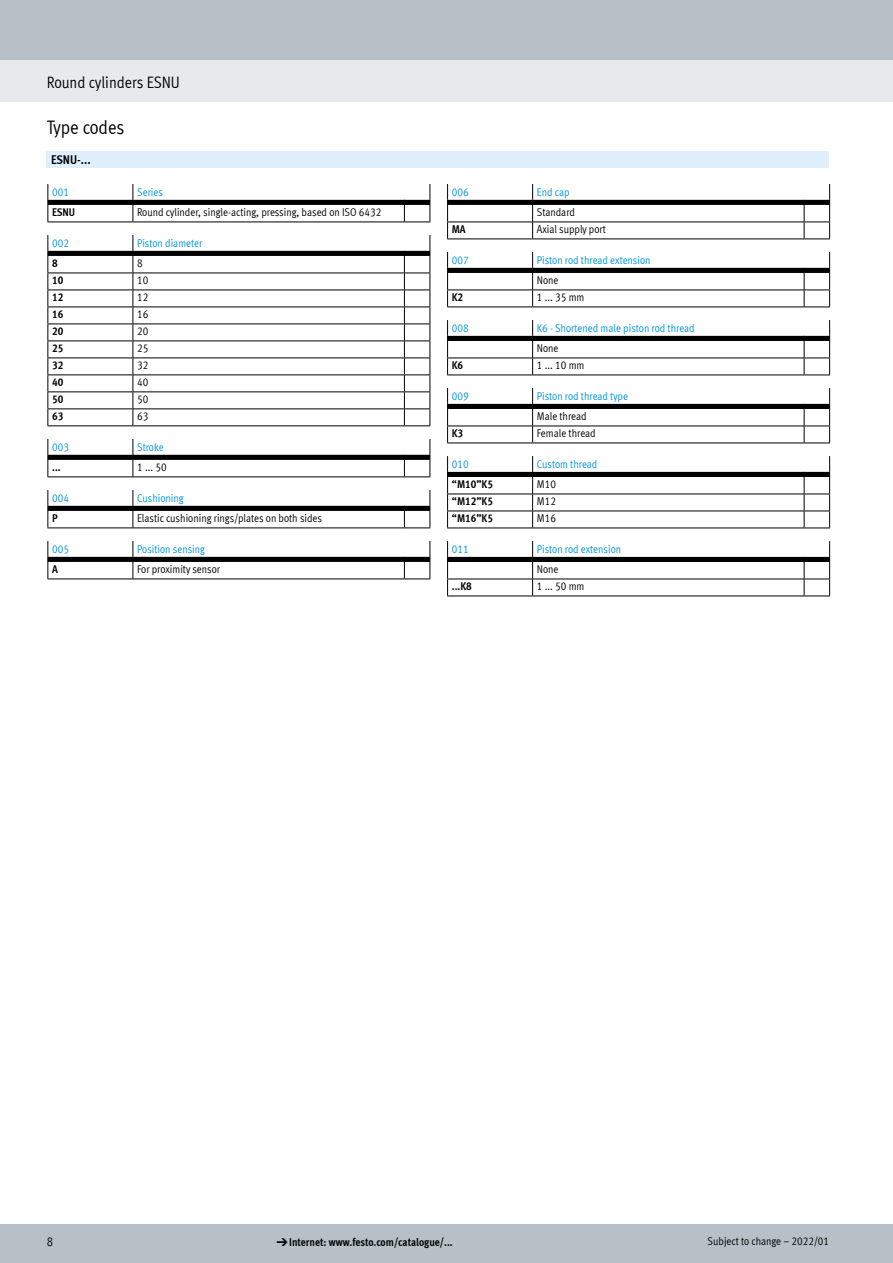
<style>
.page{position:relative;width:893px;height:1263px;background:#fff}
.page>*{position:absolute;margin:0;border:0;box-sizing:border-box;transform-origin:0 0}
.FES_title_section{font:19.5px "Meta Cond LF";color:#000}
.FES_title_family{font:16.5px "Meta Cond LF";color:#000}
.FES_head_1_text{font:700 12.75px "Meta Cond LF";color:#000}
.t1{font:12.75px "Meta Cond LF";color:#000}
.t2{font:11.25px/20.5px "Meta Cond LF";color:#000}
.t3{font:11.25px/20.5px "Meta Cond LF";color:#0095db}
.t4{font:700 11.25px "Meta Cond LF";color:#000}
.s1{color:#0095db}
.s2{color:#000}
.s3{font-family:"Meto Pict 182";font-weight:400}
</style>
<div class="page">
<div style="left:0;top:1225px;width:893px;height:38px;background:#b6c0c6"></div>
<div style="left:0;top:60px;width:893px;height:42px;background:#e7eaec"></div>
<div style="left:0;top:0;width:893px;height:60px;background:#b6c0c6"></div>
<div style="left:47px;top:151px;width:782px;height:17px;background:#dff0fc"></div>
<svg style="left:47px;top:184px;width:384px;height:39px"></svg>
<svg style="left:47px;top:235px;width:384px;height:191px"></svg>
<svg style="left:47px;top:439px;width:384px;height:38px"></svg>
<svg style="left:47px;top:490px;width:384px;height:38px"></svg>
<svg style="left:47px;top:541px;width:384px;height:38px"></svg>
<svg style="left:447px;top:184px;width:383px;height:56px"></svg>
<svg style="left:447px;top:252px;width:383px;height:56px"></svg>
<svg style="left:447px;top:320px;width:383px;height:56px"></svg>
<svg style="left:447px;top:388px;width:383px;height:56px"></svg>
<svg style="left:447px;top:456px;width:383px;height:73px"></svg>
<svg style="left:447px;top:541px;width:383px;height:56px"></svg>
<p class="FES_title_family" style="left:47px;top:72px;width:135px">Round cylinders ESNU</p>
<p class="FES_title_section" style="left:47px;top:116px;width:79px">Type codes</p>
<p class="FES_head_1_text" style="left:51px;top:151px;width:41px">ESNU-...</p>
<p class="t3" style="left:52px;top:181px;width:18px">001</p>
<p class="t3" style="left:137px;top:181px;width:27px">Series</p>
<p class="t4" style="left:52px;top:205px;width:25px">ESNU</p>
<p class="t2" style="left:137px;top:201px;width:246px">Round cylinder, single-acting, pressing, based on ISO 6432</p>
<p class="t3" style="left:52px;top:232px;width:18px">002</p>
<p class="t3" style="left:137px;top:232px;width:67px">Piston diameter</p>
<p class="t4" style="left:52px;top:256px;width:7px">8</p>
<p class="t2" style="left:137px;top:253px;width:7px">8</p>
<p class="t4" style="left:52px;top:273px;width:13px">10</p>
<p class="t2" style="left:137px;top:270px;width:13px">10</p>
<p class="t4" style="left:52px;top:290px;width:13px">12</p>
<p class="t2" style="left:137px;top:286px;width:13px">12</p>
<p class="t4" style="left:52px;top:307px;width:13px">16</p>
<p class="t2" style="left:137px;top:303px;width:13px">16</p>
<p class="t4" style="left:52px;top:324px;width:13px">20</p>
<p class="t2" style="left:137px;top:320px;width:13px">20</p>
<p class="t4" style="left:52px;top:341px;width:13px">25</p>
<p class="t2" style="left:137px;top:337px;width:13px">25</p>
<p class="t4" style="left:52px;top:358px;width:13px">32</p>
<p class="t2" style="left:137px;top:354px;width:13px">32</p>
<p class="t4" style="left:52px;top:375px;width:13px">40</p>
<p class="t2" style="left:137px;top:371px;width:13px">40</p>
<p class="t4" style="left:52px;top:392px;width:13px">50</p>
<p class="t2" style="left:137px;top:388px;width:13px">50</p>
<p class="t4" style="left:52px;top:409px;width:13px">63</p>
<p class="t2" style="left:137px;top:405px;width:13px">63</p>
<p class="t3" style="left:52px;top:436px;width:18px">003</p>
<p class="t3" style="left:137px;top:436px;width:28px">Stroke</p>
<p class="t4" style="left:52px;top:460px;width:10px">...</p>
<p class="t2" style="left:137px;top:456px;width:31px">1 ... 50</p>
<p class="t3" style="left:52px;top:487px;width:18px">004</p>
<p class="t3" style="left:137px;top:487px;width:48px">Cushioning</p>
<p class="t4" style="left:52px;top:511px;width:7px">P</p>
<p class="t2" style="left:137px;top:507px;width:186px">Elastic cushioning rings/plates on both sides</p>
<p class="t3" style="left:52px;top:538px;width:18px">005</p>
<p class="t3" style="left:137px;top:538px;width:69px">Position sensing</p>
<p class="t4" style="left:52px;top:562px;width:7px">A</p>
<p class="t2" style="left:137px;top:558px;width:85px">For proximity sensor</p>
<p class="t3" style="left:452px;top:181px;width:18px">006</p>
<p class="t2" style="left:537px;top:181px;width:40px"><span class="s1">End cap<br></span>Standard</p>
<p class="t4" style="left:452px;top:222px;width:15px">MA</p>
<p class="t2" style="left:537px;top:218px;width:71px">Axial supply port</p>
<p class="t3" style="left:452px;top:249px;width:18px">007</p>
<p class="t3" style="left:537px;top:249px;width:115px">Piston rod thread extension<br><span class="s2">None</span></p>
<p class="t4" style="left:452px;top:290px;width:13px">K2</p>
<p class="t2" style="left:537px;top:286px;width:49px">1 ... 35 mm</p>
<p class="t3" style="left:452px;top:317px;width:18px">008</p>
<p class="t3" style="left:537px;top:317px;width:159px">K6 - Shortened male piston rod thread<br><span class="s2">None</span></p>
<p class="t4" style="left:452px;top:358px;width:13px">K6</p>
<p class="t2" style="left:537px;top:354px;width:49px">1 ... 10 mm</p>
<p class="t3" style="left:452px;top:385px;width:18px">009</p>
<p class="t3" style="left:537px;top:385px;width:93px">Piston rod thread type<br><span class="s2">Male thread</span></p>
<p class="t4" style="left:452px;top:426px;width:13px">K3</p>
<p class="t2" style="left:537px;top:423px;width:60px">Female thread</p>
<p class="t3" style="left:452px;top:453px;width:18px">010</p>
<p class="t3" style="left:537px;top:453px;width:62px">Custom thread</p>
<p class="t4" style="left:452px;top:477px;width:43px">“M10”K5</p>
<p class="t2" style="left:537px;top:474px;width:21px">M10</p>
<p class="t4" style="left:452px;top:494px;width:43px">“M12”K5</p>
<p class="t2" style="left:537px;top:491px;width:21px">M12</p>
<p class="t4" style="left:452px;top:511px;width:43px">“M16”K5</p>
<p class="t2" style="left:537px;top:507px;width:21px">M16</p>
<p class="t3" style="left:452px;top:538px;width:18px">011</p>
<p class="t3" style="left:537px;top:538px;width:86px">Piston rod extension<br><span class="s2">None</span></p>
<p class="t4" style="left:452px;top:579px;width:22px">...K8</p>
<p class="t2" style="left:537px;top:576px;width:49px">1 ... 50 mm</p>
<p class="t1" style="left:47px;top:1234px;width:8px">8</p>
<p class="t4" style="left:276px;top:1235px;width:178px"><span class="s3">d</span>Internet: www.festo.com/catalogue/...</p>
<p class="t2" style="left:708px;top:1231px;width:123px">Subject to change – 2022/01</p>
</div>
